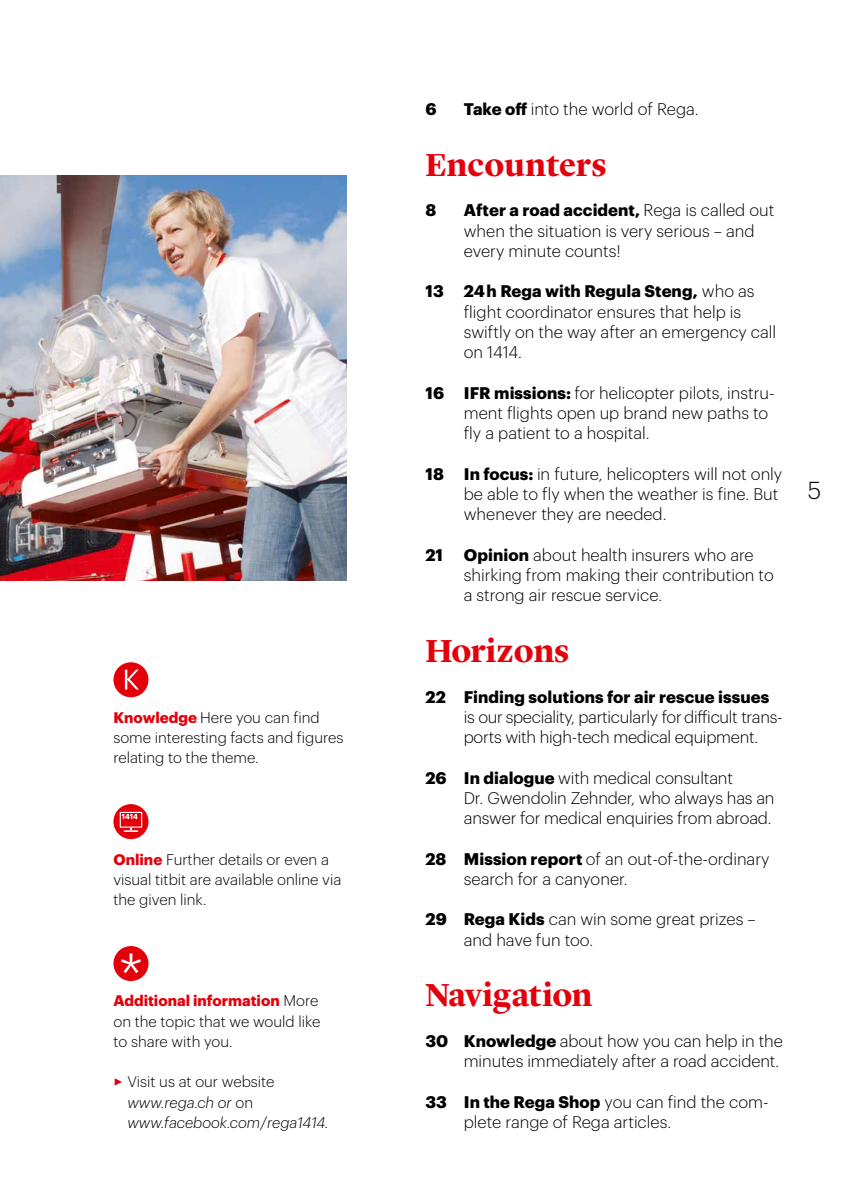
<style>
.page{position:relative;width:851px;height:1191px;background:#fff}
.page>*{position:absolute;margin:0;border:0;box-sizing:border-box;transform-origin:0 0}
.t1{font:700 33px "Lyon Display";letter-spacing:.005em;color:#e3000b}
.t2{font:300 24px "Graphik";color:#000}
.t3{font:300 16.5px/20.2px "Graphik";color:#000}
.t4{font:700 16.5px "Graphik";color:#000}
.t5{font:300 15px/20.2px "Graphik";color:#000}
.t6{font:italic 300 15px/20.2px "Graphik";color:#000}
.s1{font-weight:700;color:#e3000b}
.s2{color:#e3000b}
.s3{font-style:normal}
.s4{font-weight:700}
</style>
<div class="page">
<img style="left:0;top:176px;width:346px;height:405px">
<div style="left:113px;top:662px;width:35px;height:35px;background:#e3000b;border-radius:50%"></div>
<svg style="left:125px;top:669px;width:14px;height:20px"></svg>
<svg style="left:113px;top:804px;width:35px;height:35px"></svg>
<svg style="left:122px;top:814px;width:16px;height:5px"></svg>
<div style="left:120px;top:812px;width:22px;height:15px;border:1px solid #fff"></div>
<svg style="left:124px;top:828px;width:14px;height:4px"></svg>
<div style="left:113px;top:946px;width:35px;height:35px;background:#e3000b;border-radius:50%"></div>
<svg style="left:121px;top:953px;width:20px;height:20px"></svg>
<p class="t5" style="left:113px;top:706px;width:231px"><span class="s1">Knowledge</span> Here you can find some interesting facts and figures relating to the theme.</p>
<p class="t5" style="left:113px;top:848px;width:229px"><span class="s1">Online</span> Further details or even a visual titbit are available online via the given link.</p>
<p class="t5" style="left:113px;top:989px;width:208px"><span class="s1">Additional information</span> More on the topic that we would like to share with you.</p>
<p class="t6" style="left:127px;top:1070px;width:203px;text-indent:-14px"><span class="s2">✓</span> <span class="s3">Visit us at our website </span>www.rega.ch or <span class="s3">on </span>www.facebook.com/rega1414.</p>
<p class="t4" style="left:425px;top:96px;width:13px">6</p>
<p class="t3" style="left:463px;top:98px;width:236px"><span class="s4">Take off</span> into the world of Rega.</p>
<p class="t1" style="left:425px;top:140px;width:182px">Encounters</p>
<p class="t4" style="left:425px;top:198px;width:12px">8</p>
<p class="t3" style="left:463px;top:199px;width:312px"><span class="s4">After a road accident,</span> Rega is called out when the situation is very serious – and every minute counts!</p>
<p class="t3" style="left:463px;top:280px;width:314px;text-indent:-38px"><span class="s4">13 24 h Rega with Regula Steng,</span> who as flight coordinator ensures that help is swiftly on the way after an emergency call on 1414.</p>
<p class="t3" style="left:463px;top:381px;width:310px;text-indent:-38px"><span class="s4">16 IFR missions:</span> for helicopter pilots, instru&shy;ment flights open up brand new paths to fly a patient to a hospital.</p>
<p class="t3" style="left:463px;top:462px;width:320px;text-indent:-38px"><span class="s4">18 In focus:</span> in future, helicopters will not only be able to fly when the weather is fine. But whenever they are needed.</p>
<p class="t4" style="left:425px;top:542px;width:19px">21</p>
<p class="t3" style="left:463px;top:543px;width:311px"><span class="s4">Opinion</span> about health insurers who are shirking from making their contribution to a strong air rescue service.</p>
<p class="t1" style="left:425px;top:626px;width:145px">Horizons</p>
<p class="t3" style="left:463px;top:685px;width:318px;text-indent:-38px"><span class="s4">22 Finding solutions for air rescue issues </span>is our speciality, particularly for difficult trans&shy;ports with high-tech medical equipment.</p>
<p class="t3" style="left:463px;top:766px;width:312px;text-indent:-38px"><span class="s4">26 In dialogue</span> with medical consultant<br>Dr. Gwendolin Zehnder, who always has an answer for medical enquiries from abroad.</p>
<p class="t3" style="left:463px;top:847px;width:307px;text-indent:-38px"><span class="s4">28 Mission report</span> of an out-of-the-ordinary search for a canyoner.</p>
<p class="t3" style="left:463px;top:908px;width:293px;text-indent:-38px"><span class="s4">29 Rega Kids</span> can win some great prizes – and have fun too.</p>
<p class="t1" style="left:425px;top:970px;width:168px">Navigation</p>
<p class="t3" style="left:425px;top:1029px;width:359px;text-align:right"><span class="s4">30 Knowledge</span> about how you can help in the minutes immediately after a road accident.</p>
<p class="t3" style="left:463px;top:1090px;width:304px;text-indent:-38px"><span class="s4">33 In the Rega Shop</span> you can find the com&shy;plete range of Rega articles.</p>
<h2 class="t2" style="left:807px;top:473px;width:15px">5</h2>
</div>
